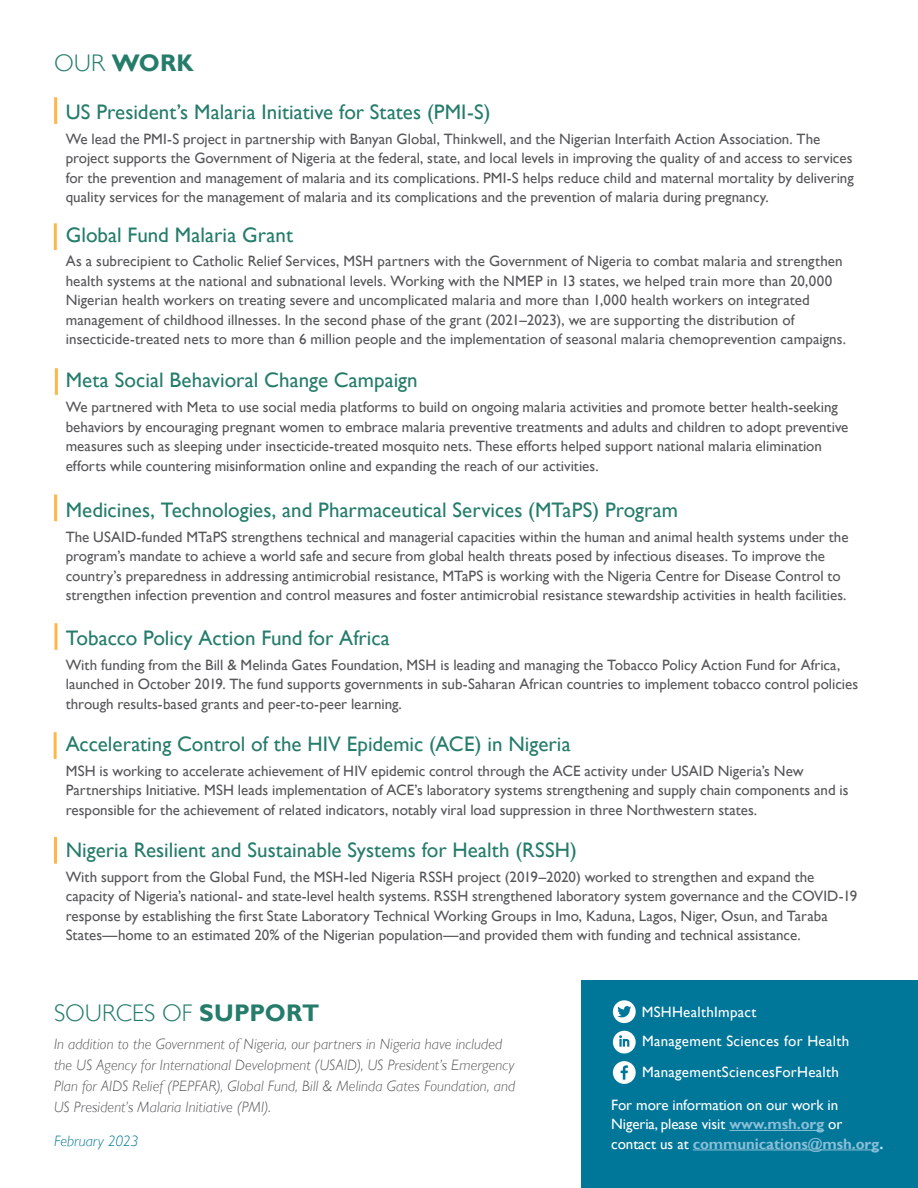
<style>
.page{position:relative;width:918px;height:1188px;background:#fff}
.page>*{position:absolute;margin:0;border:0;box-sizing:border-box;transform-origin:0 0}
.t1{font:300 24px "Gill Sans";letter-spacing:.005em;color:#257c6b}
.t2{font:700 24px "Gill Sans";color:#257c6b}
.t3{font:21px "Gill Sans";color:#257c6b}
.t4{font:15px/19.5px "Gill Sans";color:#565659}
.t5{font:italic 300 15px/21px "Gill Sans";letter-spacing:.01em;color:#565659}
.t6{font:15px/19.5px "Gill Sans";letter-spacing:-.005em;color:#fff}
.t7{font:15px/29.4px "Gill Sans";letter-spacing:.02em;color:#fff}
.t8{font:italic 300 15px "Gill Sans";letter-spacing:.005em;color:#007698}
.s1{font-weight:300}
.s2{font-weight:700}
.s3{font-weight:700;color:#89bed8}
.s4{font-weight:700;color:#bbe9f7}
</style>
<div class="page">
<div style="left:581px;top:981px;width:337px;height:207px;background:#007698"></div>
<hr style="left:54px;top:97px;width:3px;height:27px;background:#ffb649">
<hr style="left:729px;top:1130px;width:95px;height:1px;background:#89bed8">
<hr style="left:693px;top:1150px;width:186px;height:1px;background:#89bed8">
<hr style="left:54px;top:223px;width:3px;height:27px;background:#ffb649">
<hr style="left:55px;top:368px;width:3px;height:27px;background:#ffb649">
<hr style="left:54px;top:495px;width:3px;height:26px;background:#ffb649">
<hr style="left:54px;top:623px;width:3px;height:27px;background:#ffb649">
<hr style="left:54px;top:732px;width:3px;height:27px;background:#ffb649">
<hr style="left:54px;top:837px;width:3px;height:27px;background:#ffb649">
<div style="left:613px;top:1000px;width:23px;height:23px;background:#fff;border-radius:50%"></div>
<svg style="left:617px;top:1006px;width:14px;height:11px"></svg>
<div style="left:613px;top:1031px;width:23px;height:23px;background:#fff;border-radius:50%"></div>
<svg style="left:619px;top:1035px;width:10px;height:12px"></svg>
<div style="left:613px;top:1061px;width:23px;height:23px;background:#fff;border-radius:50%"></div>
<svg style="left:621px;top:1065px;width:7px;height:15px"></svg>
<h1 class="t2" style="left:54px;top:48px;width:141px"><span class="s1">OUR</span> WORK</h1>
<h2 class="t3" style="left:66px;top:100px;width:426px">US President’s Malaria Initiative for States (PMI-S)</h2>
<p class="t4" style="left:66px;top:129px;width:790px">We lead the PMI-S project in partnership with Banyan Global, Thinkwell, and the Nigerian Interfaith Action Association. The project supports the Government of Nigeria at the federal, state, and local levels in improving the quality of and access to services for the prevention and management of malaria and its complications. PMI-S helps reduce child and maternal mortality by delivering quality services for the management of malaria and its complications and the prevention of malaria during pregnancy.</p>
<h2 class="t3" style="left:66px;top:222px;width:229px">Global Fund Malaria Grant</h2>
<p class="t4" style="left:66px;top:252px;width:782px">As a subrecipient to Catholic Relief Services, MSH partners with the Government of Nigeria to combat malaria and strengthen health systems at the national and subnational levels. Working with the NMEP in 13 states, we helped train more than 20,000<br>Nigerian health workers on treating severe and uncomplicated malaria and more than 1,000 health workers on integrated management of childhood illnesses. In the second phase of the grant (2021–2023), we are supporting the distribution of insecticide-treated nets to more than 6 million people and the implementation of seasonal malaria chemoprevention campaigns.</p>
<h2 class="t3" style="left:66px;top:368px;width:354px">Meta Social Behavioral Change Campaign</h2>
<p class="t4" style="left:66px;top:398px;width:784px">We partnered with Meta to use social media platforms to build on ongoing malaria activities and promote better health-seeking behaviors by encouraging pregnant women to embrace malaria preventive treatments and adults and children to adopt preventive measures such as sleeping under insecticide-treated mosquito nets. These efforts helped support national malaria elimination efforts while countering misinformation online and expanding the reach of our activities.</p>
<h2 class="t3" style="left:66px;top:497px;width:614px">Medicines, Technologies, and Pharmaceutical Services (MTaPS) Program</h2>
<p class="t4" style="left:66px;top:527px;width:784px">The USAID-funded MTaPS strengthens technical and managerial capacities within the human and animal health systems under the program’s mandate to achieve a world safe and secure from global health threats posed by infectious diseases. To improve the country’s preparedness in addressing antimicrobial resistance, MTaPS is working with the Nigeria Centre for Disease Control to strengthen infection prevention and control measures and foster antimicrobial resistance stewardship activities in health facilities.</p>
<h2 class="t3" style="left:66px;top:625px;width:326px">Tobacco Policy Action Fund for Africa</h2>
<p class="t4" style="left:66px;top:655px;width:794px">With funding from the Bill &amp; Melinda Gates Foundation, MSH is leading and managing the Tobacco Policy Action Fund for Africa, launched in October 2019. The fund supports governments in sub-Saharan African countries to implement tobacco control policies through results-based grants and peer-to-peer learning.</p>
<h2 class="t3" style="left:66px;top:732px;width:506px">Accelerating Control of the HIV Epidemic (ACE) in Nigeria</h2>
<p class="t4" style="left:66px;top:761px;width:784px">MSH is working to accelerate achievement of HIV epidemic control through the ACE activity under USAID Nigeria’s New<br>Partnerships Initiative. MSH leads implementation of ACE’s laboratory systems strengthening and supply chain components and is responsible for the achievement of related indicators, notably viral load suppression in three Northwestern states.</p>
<h2 class="t3" style="left:66px;top:838px;width:513px">Nigeria Resilient and Sustainable Systems for Health (RSSH)</h2>
<p class="t4" style="left:66px;top:867px;width:793px">With support from the Global Fund, the MSH-led Nigeria RSSH project (2019–2020) worked to strengthen and expand the capacity of Nigeria’s national- and state-level health systems. RSSH strengthened laboratory system governance and the COVID-19 response by establishing the first State Laboratory Technical Working Groups in Imo, Kaduna, Lagos, Niger, Osun, and Taraba States—home to an estimated 20% of the Nigerian population—and provided them with funding and technical assistance.</p>
<h1 class="t1" style="left:54px;top:999px;width:267px">SOURCES OF <span class="s2">SUPPORT</span></h1>
<p class="t5" style="left:54px;top:1033px;width:463px">In addition to the Government of Nigeria, our partners in Nigeria have included the US Agency for International Development (USAID), US President’s Emergency Plan for AIDS Relief (PEPFAR), Global Fund, Bill &amp; Melinda Gates Foundation, and US President’s Malaria Initiative (PMI).</p>
<p class="t8" style="left:54px;top:1132px;width:86px">February 2023</p>
<p class="t7" style="left:642px;top:997px;width:209px">MSHHealthImpact<br>Management Sciences for Health</p>
<p class="t7" style="left:642px;top:1058px;width:198px">ManagementSciencesForHealth</p>
<p class="t6" style="left:611px;top:1095px;width:274px">For more information on our work in<br>Nigeria, please visit <span class="s3">www.msh.org</span> or contact us at <span class="s3">communications@msh.org</span><span class="s4">.</span></p>
</div>
